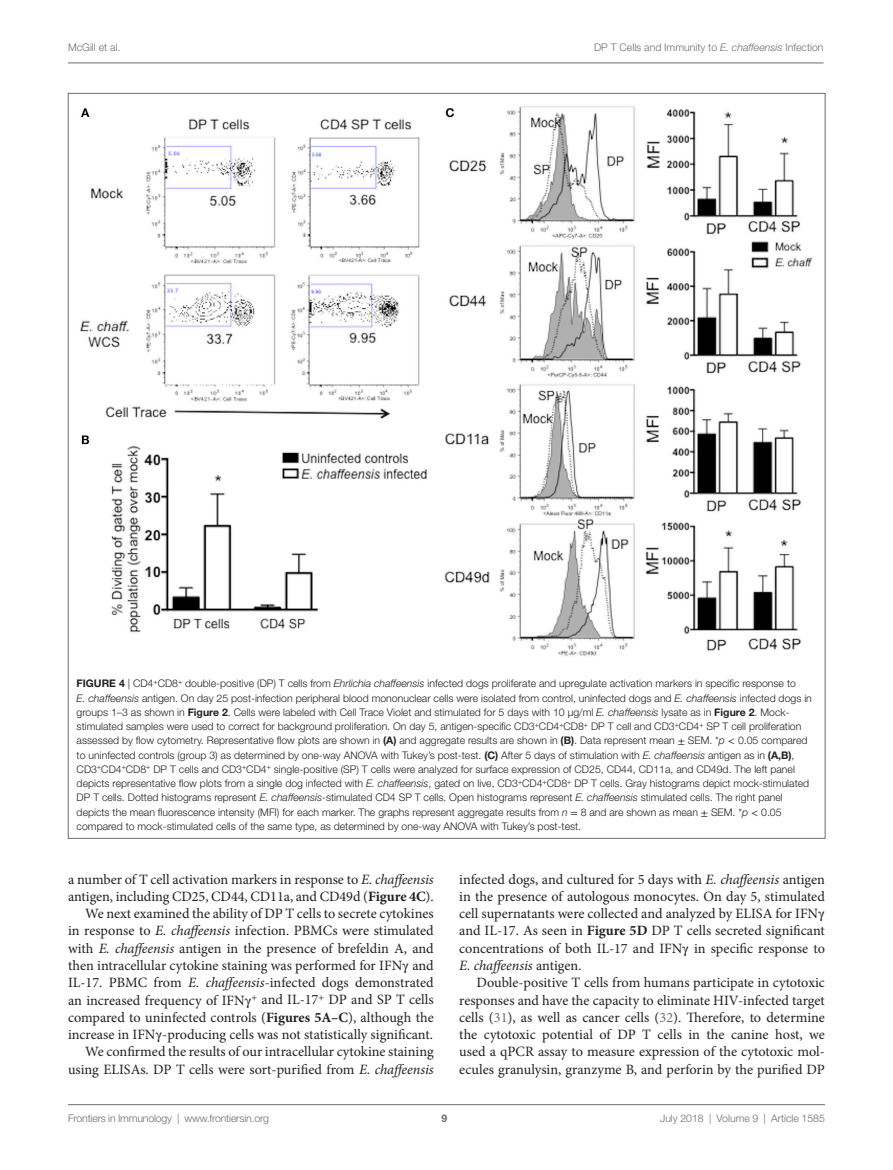
<style>
.page{position:relative;width:893px;height:1170px;background:#fff}
.page>*{position:absolute;margin:0;border:0;box-sizing:border-box;transform-origin:0 0}
.t1{font:14.25px/17.2px "Minion Pro";color:#231f20;text-align:justify}
.t2{font:300 10.5px/14.2px "Helvetica Neue LT Std";color:#231f20}
.t3{font:300 10.5px "Helvetica Neue LT Std";color:#6c6d70}
.t4{font:700 10.5px "Helvetica Neue LT Std";color:#6c6d70}
.s1{font-style:italic}
.s2{font-weight:700}
.s3{font-family:"STIX General";font-weight:400}
.s4{font-family:"STIX General"}
.s5{color:#6c6d70}
</style>
<div class="page">
<img style="left:80px;top:106px;width:733px;height:550px">
<hr style="left:68px;top:1104px;width:757px;height:1px;background:#6c6d70">
<hr style="left:68px;top:63px;width:756px;height:1px;background:#6c6d70">
<p class="t3" style="left:68px;top:41px;width:54px">McGill et al.</p>
<p class="t3" style="left:594px;top:41px;width:231px">DP T Cells and Immunity to <span class="s1">E. chaffeensis</span> Infection</p>
<p class="t2" style="left:77px;top:676px;width:737px"><span class="s2">Figure 4</span> | CD4<sup>+</sup>CD8<sup>+</sup> double-positive (DP) T cells from <span class="s1">Ehrlichia chaffeensis</span> infected dogs proliferate and upregulate activation markers in specific response to<br><span class="s1">E. chaffeensis</span> antigen. On day 25 post-infection peripheral blood mononuclear cells were isolated from control, uninfected dogs and <span class="s1">E. chaffeensis</span> infected dogs in groups 1–3 as shown in <span class="s2">Figure 2</span>. Cells were labeled with Cell Trace Violet and stimulated for 5 days with 10 µg/ml <span class="s1">E. chaffeensis</span> lysate as in <span class="s2">Figure 2</span>. Mock&shy;stimulated samples were used to correct for background proliferation. On day 5, antigen-specific CD3<sup>+</sup>CD4<sup>+</sup>CD8<sup>+</sup> DP T cell and CD3<sup>+</sup>CD4<sup>+</sup> SP T cell proliferation assessed by flow cytometry. Representative flow plots are shown in <span class="s2">(A)</span> and aggregate results are shown in <span class="s2">(B)</span>. Data represent mean <span class="s3">±</span> SEM. *<span class="s1">p</span> <span class="s3">&lt;</span> 0.05 compared to uninfected controls (group 3) as determined by one-way ANOVA with Tukey’s post-test. <span class="s2">(C)</span> After 5 days of stimulation with <span class="s1">E. chaffeensis</span> antigen as in <span class="s2">(A,B)</span>, CD3<sup>+</sup>CD4<sup>+</sup>CD8<sup>+</sup> DP T cells and CD3<sup>+</sup>CD4<sup>+</sup> single-positive (SP) T cells were analyzed for surface expression of CD25, CD44, CD11a, and CD49d. The left panel depicts representative flow plots from a single dog infected with <span class="s1">E. chaffeensis</span>, gated on live, CD3<sup>+</sup>CD4<sup>+</sup>CD8<sup>+</sup> DP T cells. Gray histograms depict mock-stimulated DP T cells. Dotted histograms represent <span class="s1">E. chaffeensis</span>-stimulated CD4 SP T cells. Open histograms represent <span class="s1">E. chaffeensis</span> stimulated cells. The right panel depicts the mean fluorescence intensity (MFI) for each marker. The graphs represent aggregate results from <span class="s1">n</span> <span class="s3">=</span> 8 and are shown as mean <span class="s3">±</span> SEM. *<span class="s1">p</span> <span class="s3">&lt;</span> 0.05 compared to mock-stimulated cells of the same type, as determined by one-way ANOVA with Tukey’s post-test.</p>
<p class="t1" style="left:68px;top:870px;width:367px;text-align:right">a number of T cell activation markers in response to <span class="s1">E. chaffeensis </span>antigen, including CD25, CD44, CD11a, and CD49d (<span class="s2">Figure 4C</span>).<br>We next examined the ability of DP T cells to secrete cytokines<br>in response to <span class="s1">E. chaffeensis</span> infection. PBMCs were stimulated with <span class="s1">E. chaffeensis</span> antigen in the presence of brefeldin A, and then intracellular cytokine staining was performed for IFN<span class="s4">γ</span> and IL-17. PBMC from <span class="s1">E. chaffeensis</span>-infected dogs demonstrated an increased frequency of IFN<span class="s4">γ</span><sup>+</sup> and IL-17<sup>+</sup> DP and SP T cells compared to uninfected controls (<span class="s2">Figures 5A–C</span>), although the increase in IFN<span class="s4">γ</span>-producing cells was not statistically significant.<br>We confirmed the results of our intracellular cytokine staining using ELISAs. DP T cells were sort-purified from <span class="s1">E. chaffeensis</span></p>
<p class="t1" style="left:459px;top:870px;width:367px">infected dogs, and cultured for 5 days with <span class="s1">E. chaffeensis</span> antigen in the presence of autologous monocytes. On day 5, stimulated cell supernatants were collected and analyzed by ELISA for IFN<span class="s4">γ </span>and IL-17. As seen in <span class="s2">Figure 5D</span> DP T cells secreted significant concentrations of both IL-17 and IFN<span class="s4">γ</span> in specific response to <span class="s1">E. chaffeensis</span> antigen.</p>
<p class="t1" style="left:459px;top:974px;width:367px;text-indent:17px">Double-positive T cells from humans participate in cytotoxic responses and have the capacity to eliminate HIV-infected target cells (<span class="s5">31</span>), as well as cancer cells (<span class="s5">32</span>). Therefore, to determine the cytotoxic potential of DP T cells in the canine host, we used a qPCR assay to measure expression of the cytotoxic mol&shy;ecules granulysin, granzyme B, and perforin by the purified DP</p>
<p class="t3" style="left:68px;top:1111px;width:203px">Frontiers in Immunology | www.frontiersin.org</p>
<p class="t3" style="left:660px;top:1111px;width:166px">July 2018 | Volume 9 | Article 1585</p>
<p class="t4" style="left:441px;top:1111px;width:7px">9</p>
</div>
